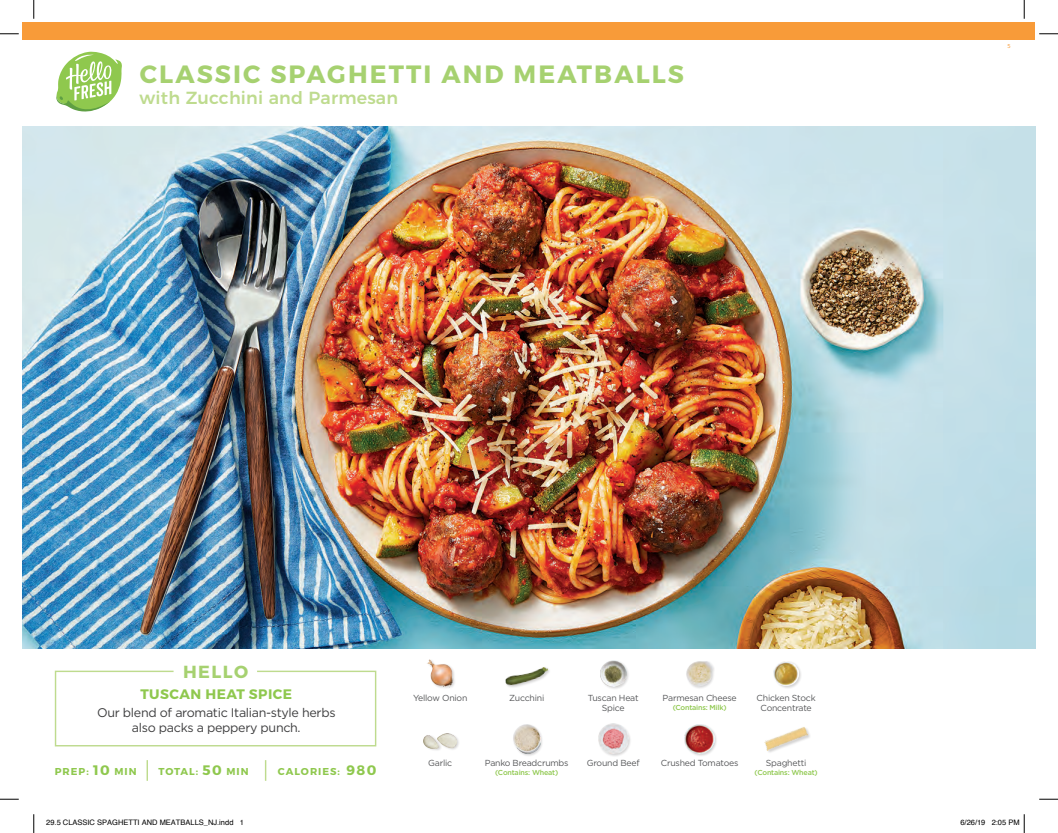
<style>
.page{position:relative;width:1058px;height:833px;background:#fff}
.page>*{position:absolute;margin:0;border:0;box-sizing:border-box;transform-origin:0 0}
.t1{font:700 25px "Montserrat";letter-spacing:.085em;color:#a6d170}
.t2{font:500 17.5px "Montserrat";letter-spacing:.01em;color:#bedb8e}
.t3{font:700 17.5px "Montserrat";letter-spacing:.085em;color:#a6d170}
.t4{font:700 13.75px "Montserrat";letter-spacing:.035em;color:#8fc84e}
.t5{font:12.5px/15px "Gotham";letter-spacing:-.025em;color:#3e3e3f;text-align:center}
.t6{font:700 10px "Montserrat";letter-spacing:.1em;color:#8fc84e}
.t7{font:8.75px/10px "Gotham";letter-spacing:-.025em;color:#57585a;text-align:center}
.t8{font:7.5px "Helvetica";color:#000}
.t9{font:500 7.25px "Gotham";letter-spacing:-.025em;color:#8fc84e}
.t10{font:6.25px "Source Sans Pro";color:#f89b39}
.s1{font-size:13.75px}
</style>
<div class="page">
<div style="left:23px;top:23px;width:1012px;height:17px;background:#f89b39"></div>
<svg style="left:54px;top:670px;width:323px;height:77px"></svg>
<hr style="left:146px;top:760px;width:2px;height:20px;background:#bedb8e">
<svg style="left:265px;top:760px;width:1px;height:20px"></svg>
<svg style="left:56px;top:51px;width:66px;height:61px"></svg>
<img style="left:23px;top:127px;width:1012px;height:521px">
<div style="left:423px;top:732px;width:37px;height:19px;background:#231f20;opacity:.2"></div>
<img style="left:424px;top:733px;width:32px;height:15px">
<img style="left:427px;top:659px;width:28px;height:29px">
<div style="left:597px;top:723px;width:34px;height:34px;background:#231f20;opacity:.2"></div>
<img style="left:598px;top:724px;width:30px;height:29px">
<div style="left:599px;top:660px;width:31px;height:30px;background:#231f20;opacity:.2"></div>
<img style="left:600px;top:660px;width:26px;height:26px">
<div style="left:512px;top:723px;width:32px;height:34px;background:#231f20;opacity:.2"></div>
<img style="left:513px;top:724px;width:27px;height:29px">
<img style="left:505px;top:667px;width:44px;height:20px">
<div style="left:684px;top:723px;width:34px;height:34px;background:#231f20;opacity:.2"></div>
<img style="left:685px;top:724px;width:29px;height:29px">
<div style="left:686px;top:661px;width:30px;height:28px;background:#231f20;opacity:.2"></div>
<img style="left:686px;top:661px;width:28px;height:26px">
<div style="left:764px;top:726px;width:47px;height:28px;background:#231f20;opacity:.2"></div>
<img style="left:764px;top:726px;width:45px;height:28px">
<div style="left:773px;top:661px;width:29px;height:28px;background:#231f20;opacity:.2"></div>
<img style="left:773px;top:661px;width:25px;height:25px">
<svg style="left:0;top:33px;width:19px;height:2px"></svg>
<svg style="left:1039px;top:33px;width:19px;height:2px"></svg>
<svg style="left:0;top:798px;width:19px;height:2px"></svg>
<svg style="left:1039px;top:798px;width:19px;height:2px"></svg>
<svg style="left:33px;top:0;width:2px;height:19px"></svg>
<svg style="left:33px;top:814px;width:2px;height:19px"></svg>
<svg style="left:1023px;top:0;width:2px;height:19px"></svg>
<svg style="left:1023px;top:814px;width:2px;height:19px"></svg>
<h1 class="t1" style="left:140px;top:59px;width:546px">CLASSIC SPAGHETTI AND MEATBALLS</h1>
<h2 class="t2" style="left:140px;top:84px;width:260px">with Zucchini and Parmesan</h2>
<p class="t10" style="left:1007px;top:42px;width:5px">5</p>
<h2 class="t3" style="left:183px;top:661px;width:67px">HELLO</h2>
<h3 class="t4" style="left:140px;top:686px;width:153px">TUSCAN HEAT SPICE</h3>
<h3 class="t5" style="left:97px;top:704px;width:240px">Our blend of aromatic Italian-style herbs also packs a peppery punch.</h3>
<p class="t6" style="left:55px;top:765px;width:83px">PREP: <span class="s1">10</span> MIN</p>
<p class="t6" style="left:159px;top:765px;width:92px">TOTAL: <span class="s1">50</span> MIN</p>
<p class="t6" style="left:278px;top:765px;width:100px">CALORIES: <span class="s1">980</span></p>
<p class="t7" style="left:413px;top:693px;width:56px">Yellow Onion</p>
<p class="t7" style="left:587px;top:693px;width:52px">Tuscan Heat</p>
<p class="t7" style="left:662px;top:693px;width:75px">Parmesan Cheese</p>
<p class="t7" style="left:601px;top:703px;width:24px">Spice</p>
<p class="t7" style="left:756px;top:693px;width:61px">Chicken Stock<br>Concentrate</p>
<p class="t7" style="left:509px;top:693px;width:37px">Zucchini</p>
<p class="t9" style="left:672px;top:702px;width:55px">(Contains: Milk)</p>
<p class="t7" style="left:428px;top:758px;width:26px">Garlic</p>
<p class="t7" style="left:485px;top:758px;width:85px">Panko Breadcrumbs</p>
<p class="t7" style="left:587px;top:758px;width:54px">Ground Beef</p>
<p class="t7" style="left:661px;top:758px;width:79px">Crushed Tomatoes</p>
<p class="t7" style="left:766px;top:758px;width:42px">Spaghetti</p>
<p class="t9" style="left:495px;top:767px;width:64px">(Contains: Wheat)</p>
<p class="t9" style="left:754px;top:767px;width:64px">(Contains: Wheat)</p>
<p class="t8" style="left:46px;top:817px;width:199px">29.5 CLASSIC SPAGHETTI AND MEATBALLS_NJ.indd 1</p>
<p class="t8" style="left:960px;top:817px;width:61px">6/26/19 2:05 PM</p>
</div>
